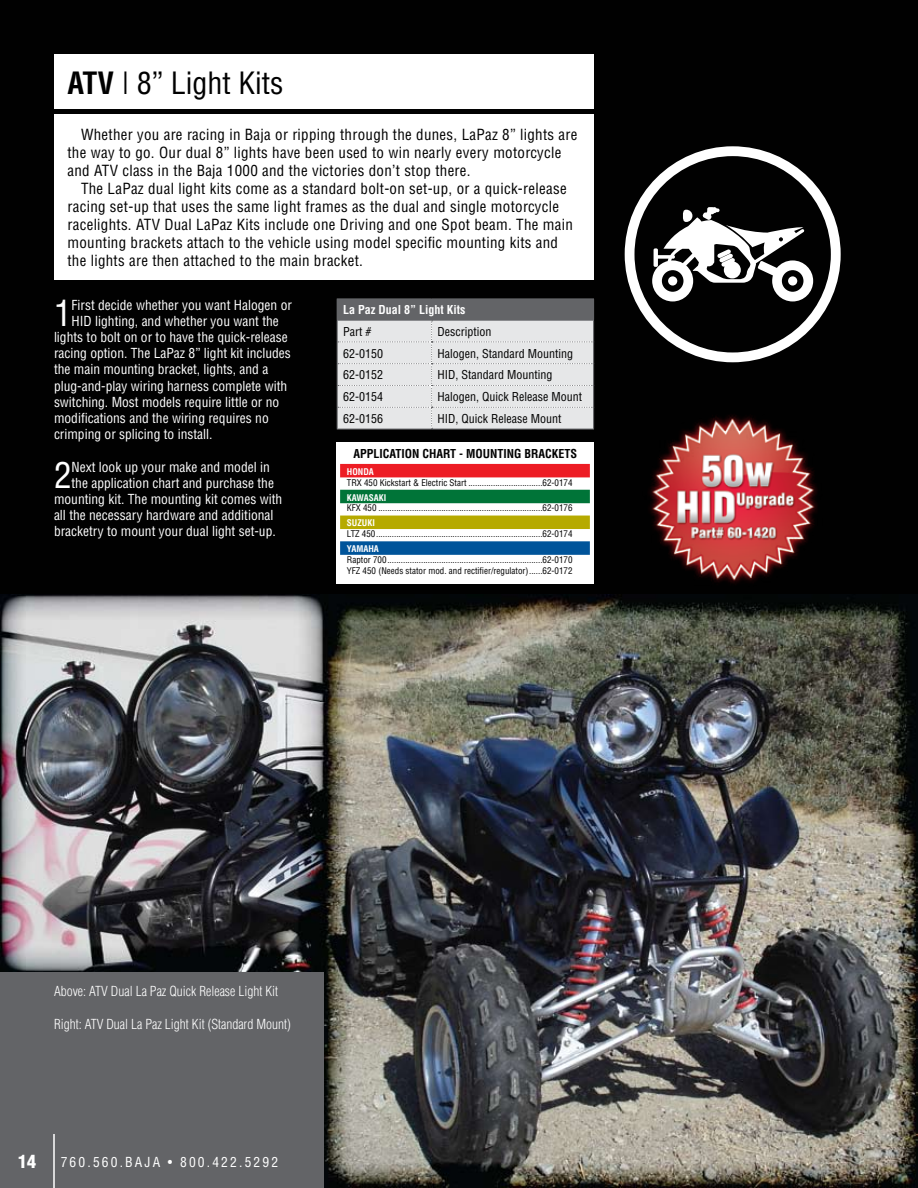
<style>
.page{position:relative;width:918px;height:1188px;background:#010101}
.page>*{position:absolute;margin:0;border:0;box-sizing:border-box;transform-origin:0 0}
.t1{font:condensed 35.1px "Helvetica";color:#fff}
.t2{font:condensed 30px "Helvetica";color:#000}
.t3{font:900 condensed 18px "Helvetica";color:#fff}
.t4{font:condensed 15px/18px "Helvetica";letter-spacing:.02em;color:#000}
.t5{font:condensed 13.5px "Helvetica";color:#fff}
.t6{font:300 condensed 13.5px "Helvetica";color:#fff}
.t7{font:condensed 13.5px "Helvetica";letter-spacing:.16em;color:#fff}
.t8{font:condensed 12px "Helvetica";color:#000}
.t9{font:700 condensed 12px "Helvetica";color:#000}
.t10{font:700 condensed 12px "Helvetica";color:#fff}
.t11{font:condensed 9px/10.8px "Helvetica";color:#000}
.t12{font:700 condensed 9px "Helvetica";color:#fff}
.s1{font-weight:700}
</style>
<div class="page">
<img style="left:0;top:594px;width:918px;height:594px">
<hr style="left:337px;top:298px;width:95px;height:1px;background:#636467">
<hr style="left:432px;top:298px;width:162px;height:1px;background:#636467">
<hr style="left:337px;top:429px;width:95px;height:1px;background:#636467">
<hr style="left:432px;top:429px;width:162px;height:1px;background:#636467">
<svg style="left:337px;top:299px;width:257px;height:130px;background:#cecfd0"></svg>
<div style="left:54px;top:115px;width:540px;height:165px;background:#fff"></div>
<div style="left:54px;top:54px;width:540px;height:55px;background:#fff"></div>
<div style="left:337px;top:442px;width:257px;height:142px;background:#fff"></div>
<div style="left:340px;top:464px;width:250px;height:13px;background:#ed1c24"></div>
<div style="left:340px;top:490px;width:250px;height:13px;background:#007438"></div>
<div style="left:340px;top:516px;width:250px;height:13px;background:#b6aa00"></div>
<div style="left:340px;top:541px;width:250px;height:14px;background:#00549a"></div>
<svg style="left:625px;top:146px;width:216px;height:216px"></svg>
<svg style="left:652px;top:207px;width:161px;height:94px"></svg>
<div style="left:0;top:972px;width:324px;height:216px;background:#636467"></div>
<hr style="left:53px;top:1134px;width:2px;height:54px;background:#fff">
<img style="left:633px;top:415px;width:199px;height:189px">
<h2 class="t2" style="left:68px;top:64px;width:217px"><span class="s1">ATV</span> | 8” Light Kits</h2>
<p class="t4" style="left:68px;top:126px;width:511px;text-indent:14px">Whether you are racing in Baja or ripping through the dunes, LaPaz 8” lights are the way to go. Our dual 8” lights have been used to win nearly every motorcycle and ATV class in the Baja 1000 and the victories don’t stop there.</p>
<p class="t4" style="left:68px;top:180px;width:507px;text-indent:14px">The LaPaz dual light kits come as a standard bolt-on set-up, or a quick-release racing set-up that uses the same light frames as the dual and single motorcycle racelights. ATV Dual LaPaz Kits include one Driving and one Spot beam. The main mounting brackets attach to the vehicle using model specific mounting kits and the lights are then attached to the main bracket.</p>
<h1 class="t1" style="left:54px;top:291px;width:19px">1</h1>
<p class="t5" style="left:72px;top:296px;width:222px">First decide whether you want Halogen or</p>
<p class="t5" style="left:72px;top:312px;width:209px">HID lighting, and whether you want the</p>
<p class="t5" style="left:54px;top:329px;width:235px">lights to bolt on or to have the quick-release</p>
<p class="t5" style="left:54px;top:345px;width:238px">racing option. The LaPaz 8” light kit includes</p>
<p class="t5" style="left:54px;top:361px;width:216px">the main mounting bracket, lights, and a</p>
<p class="t5" style="left:54px;top:377px;width:235px">plug-and-play wiring harness complete with</p>
<p class="t5" style="left:54px;top:393px;width:227px">switching. Most models require little or no</p>
<p class="t5" style="left:54px;top:410px;width:216px">modifications and the wiring requires no</p>
<p class="t5" style="left:54px;top:426px;width:160px">crimping or splicing to install.</p>
<h1 class="t1" style="left:54px;top:453px;width:19px">2</h1>
<p class="t5" style="left:72px;top:458px;width:200px">Next look up your make and model in</p>
<p class="t5" style="left:72px;top:474px;width:204px">the application chart and purchase the</p>
<p class="t5" style="left:54px;top:491px;width:230px">mounting kit. The mounting kit comes with</p>
<p class="t5" style="left:54px;top:507px;width:221px">all the necessary hardware and additional</p>
<p class="t5" style="left:54px;top:523px;width:223px">bracketry to mount your dual light set-up.</p>
<p class="t10" style="left:343px;top:302px;width:124px">La Paz Dual 8” Light Kits</p>
<p class="t8" style="left:343px;top:324px;width:30px">Part #</p>
<p class="t8" style="left:438px;top:324px;width:55px">Description</p>
<p class="t8" style="left:343px;top:346px;width:41px">62-0150</p>
<p class="t8" style="left:438px;top:346px;width:137px">Halogen, Standard Mounting</p>
<p class="t8" style="left:343px;top:368px;width:41px">62-0152</p>
<p class="t8" style="left:438px;top:368px;width:116px">HID, Standard Mounting</p>
<p class="t8" style="left:343px;top:389px;width:41px">62-0154</p>
<p class="t8" style="left:438px;top:389px;width:146px">Halogen, Quick Release Mount</p>
<p class="t8" style="left:343px;top:411px;width:41px">62-0156</p>
<p class="t8" style="left:438px;top:411px;width:125px">HID, Quick Release Mount</p>
<p class="t9" style="left:353px;top:446px;width:225px">APPLICATION CHART - MOUNTING BRACKETS</p>
<p class="t12" style="left:347px;top:466px;width:28px">HONDA</p>
<p class="t11" style="left:347px;top:477px;width:227px">TRX 450 Kickstart &amp; Electric Start .................................62-0174</p>
<p class="t12" style="left:347px;top:492px;width:41px">KAWASAKI</p>
<p class="t11" style="left:347px;top:502px;width:227px">KFX 450 .........................................................................62-0176</p>
<p class="t12" style="left:347px;top:518px;width:30px">SUZUKI</p>
<p class="t11" style="left:347px;top:528px;width:227px">LTZ 450..........................................................................62-0174</p>
<p class="t12" style="left:347px;top:543px;width:34px">YAMAHA</p>
<p class="t11" style="left:347px;top:554px;width:227px">Raptor 700.....................................................................62-0170<br>YFZ 450 (Needs stator mod. and rectifier/regulator)......62-0172</p>
<p class="t6" style="left:54px;top:983px;width:226px">Above: ATV Dual La Paz Quick Release Light Kit</p>
<p class="t6" style="left:54px;top:1016px;width:238px">Right: ATV Dual La Paz Light Kit (Standard Mount)</p>
<p class="t3" style="left:18px;top:1150px;width:19px">14</p>
<p class="t7" style="left:61px;top:1153px;width:219px">760.560.BAJA • 800.422.5292</p>
</div>
